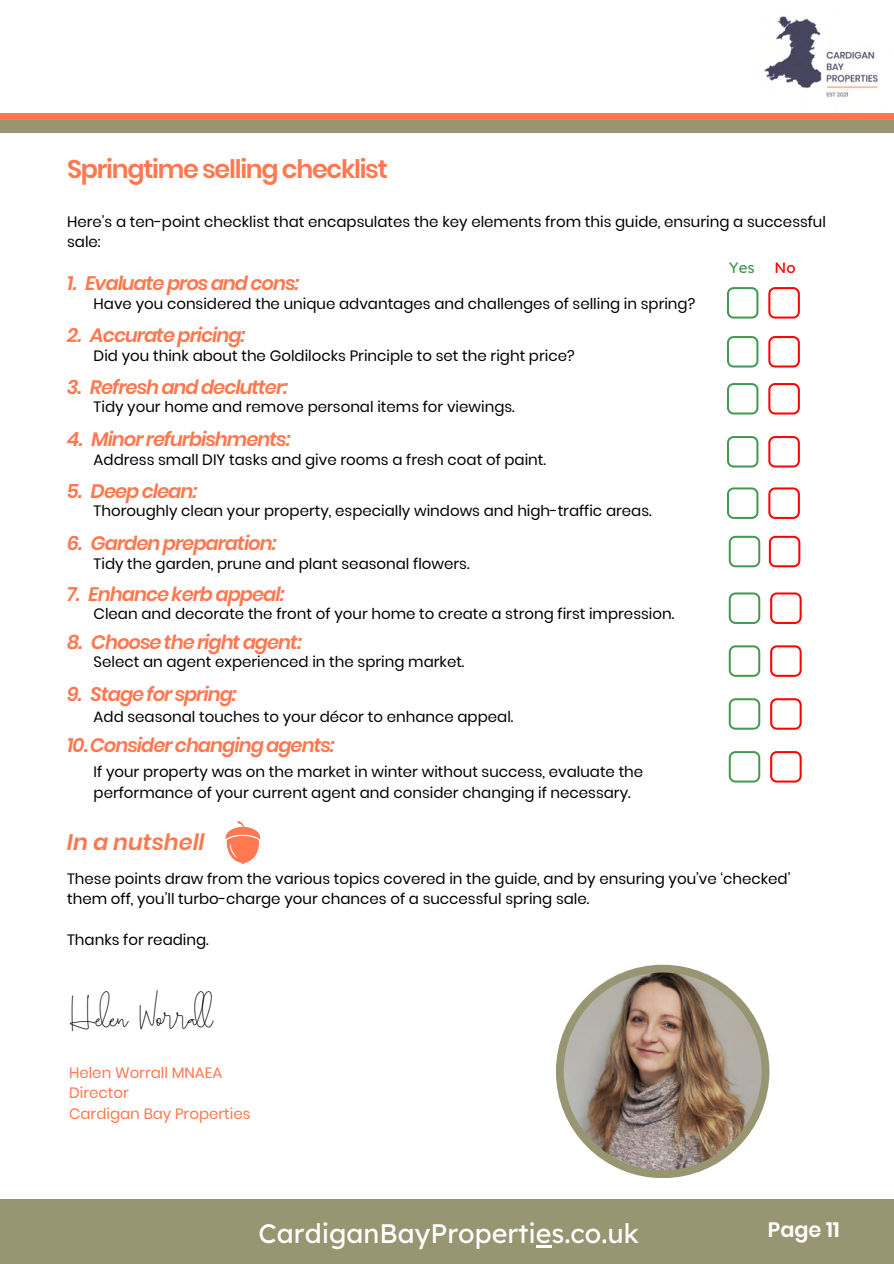
<style>
.page{position:relative;width:894px;height:1264px;background:#fff}
.page>*{position:absolute;margin:0;border:0;box-sizing:border-box;transform-origin:0 0}
.t1{font:27px "Brilliant Signature 3 regular";color:#000}
.t2{font:26.85px "Lexend";color:#fff}
.t3{font:600 25.5px "Poppins";letter-spacing:-.05em;color:#ff784f}
.t4{font:italic 600 22.5px "Poppins";color:#ff784f}
.t5{font:600 20.85px "Poppins";color:#fff}
.t6{font:italic 600 19.5px "Poppins";letter-spacing:-.05em;color:#ff784f}
.t7{font:15px/20.2px "Poppins";color:#000}
.t8{font:15px/20.2px "Poppins";color:#ff784f}
.t9{font:15px "Lexend";color:#439954}
.t10{font:15px "Lexend";color:#f00}
</style>
<div class="page">
<div style="left:0;top:93px;width:893px;height:39px;background:#989572"></div>
<svg style="left:0;top:112px;width:893px;height:7px;background:#fe8b68"></svg>
<div style="left:0;top:0;width:893px;height:112px;background:#fff"></div>
<div style="left:0;top:1198px;width:893px;height:65px;background:#989572"></div>
<svg style="left:768px;top:287px;width:31px;height:31px"></svg>
<svg style="left:768px;top:336px;width:31px;height:31px"></svg>
<svg style="left:768px;top:383px;width:31px;height:31px"></svg>
<svg style="left:768px;top:436px;width:31px;height:31px"></svg>
<svg style="left:768px;top:487px;width:31px;height:32px"></svg>
<svg style="left:770px;top:592px;width:31px;height:32px"></svg>
<svg style="left:770px;top:645px;width:31px;height:32px"></svg>
<svg style="left:770px;top:698px;width:31px;height:31px"></svg>
<svg style="left:770px;top:751px;width:31px;height:31px"></svg>
<svg style="left:727px;top:287px;width:31px;height:31px"></svg>
<svg style="left:727px;top:336px;width:31px;height:31px"></svg>
<svg style="left:727px;top:383px;width:31px;height:31px"></svg>
<svg style="left:727px;top:436px;width:31px;height:31px"></svg>
<svg style="left:727px;top:487px;width:31px;height:32px"></svg>
<svg style="left:728px;top:592px;width:32px;height:32px"></svg>
<svg style="left:728px;top:645px;width:32px;height:32px"></svg>
<svg style="left:728px;top:698px;width:32px;height:31px"></svg>
<svg style="left:728px;top:751px;width:32px;height:31px"></svg>
<div style="left:555px;top:964px;width:214px;height:214px;background:#989572;border-radius:50%"></div>
<img style="left:563px;top:972px;width:198px;height:198px;border-radius:50%">
<svg style="left:768px;top:536px;width:32px;height:31px"></svg>
<svg style="left:728px;top:536px;width:32px;height:31px"></svg>
<svg style="left:225px;top:821px;width:35px;height:43px"></svg>
<img style="left:764px;top:16px;width:114px;height:81px">
<hr style="left:535px;top:1244px;width:16px;height:3px;background:#fff">
<h3 class="t3" style="left:67px;top:151px;width:322px">Springtime selling checklist</h3>
<p class="t7" style="left:67px;top:211px;width:760px">Here’s a ten-point checklist that encapsulates the key elements from this guide, ensuring a successful sale:</p>
<h3 class="t6" style="left:67px;top:269px;width:233px">1. Evaluate pros and cons:</h3>
<p class="t7" style="left:94px;top:294px;width:603px">Have you considered the unique advantages and challenges of selling in spring?</p>
<h3 class="t6" style="left:67px;top:321px;width:180px">2. Accurate pricing:</h3>
<p class="t7" style="left:94px;top:345px;width:482px">Did you think about the Goldilocks Principle to set the right price?</p>
<p class="t7" style="left:94px;top:396px;width:422px">Tidy your home and remove personal items for viewings.</p>
<p class="t7" style="left:94px;top:449px;width:454px">Address small DIY tasks and give rooms a fresh coat of paint.</p>
<p class="t7" style="left:94px;top:500px;width:559px">Thoroughly clean your property, especially windows and high-traffic areas.</p>
<h3 class="t6" style="left:67px;top:373px;width:222px">3. Refresh and declutter:</h3>
<h3 class="t6" style="left:67px;top:425px;width:225px">4. Minor refurbishments:</h3>
<h3 class="t6" style="left:67px;top:477px;width:132px">5. Deep clean:</h3>
<h3 class="t6" style="left:67px;top:530px;width:211px">6. Garden preparation:</h3>
<h3 class="t6" style="left:67px;top:581px;width:219px">7. Enhance kerb appeal:</h3>
<p class="t7" style="left:94px;top:554px;width:377px">Tidy the garden, prune and plant seasonal flowers.</p>
<p class="t7" style="left:94px;top:604px;width:582px">Clean and decorate the front of your home to create a strong first impression.</p>
<p class="t7" style="left:94px;top:651px;width:372px">Select an agent experienced in the spring market.</p>
<p class="t7" style="left:94px;top:706px;width:421px">Add seasonal touches to your décor to enhance appeal.</p>
<p class="t7" style="left:94px;top:762px;width:551px">If your property was on the market in winter without success, evaluate the performance of your current agent and consider changing if necessary.</p>
<h3 class="t6" style="left:67px;top:628px;width:236px">8. Choose the right agent:</h3>
<h3 class="t6" style="left:67px;top:680px;width:171px">9. Stage for spring:</h3>
<h3 class="t6" style="left:67px;top:731px;width:269px">10. Consider changing agents:</h3>
<h3 class="t4" style="left:67px;top:826px;width:139px">In a nutshell</h3>
<p class="t9" style="left:728px;top:258px;width:27px">Yes</p>
<p class="t10" style="left:774px;top:258px;width:23px">No</p>
<p class="t7" style="left:67px;top:868px;width:724px">These points draw from the various topics covered in the guide, and by ensuring you’ve ‘checked’ them off, you’ll turbo-charge your chances of a successful spring sale.</p>
<p class="t7" style="left:67px;top:929px;width:143px">Thanks for reading.</p>
<h1 class="t1" style="left:69px;top:1004px;width:146px">Helen Worrall</h1>
<p class="t8" style="left:69px;top:1062px;width:183px">Helen Worrall MNAEA<br>Director<br>Cardigan Bay Properties</p>
<h2 class="t2" style="left:258px;top:1215px;width:382px">CardiganBayProperties.co.uk</h2>
<h3 class="t5" style="left:767px;top:1214px;width:73px">Page 11</h3>
</div>
